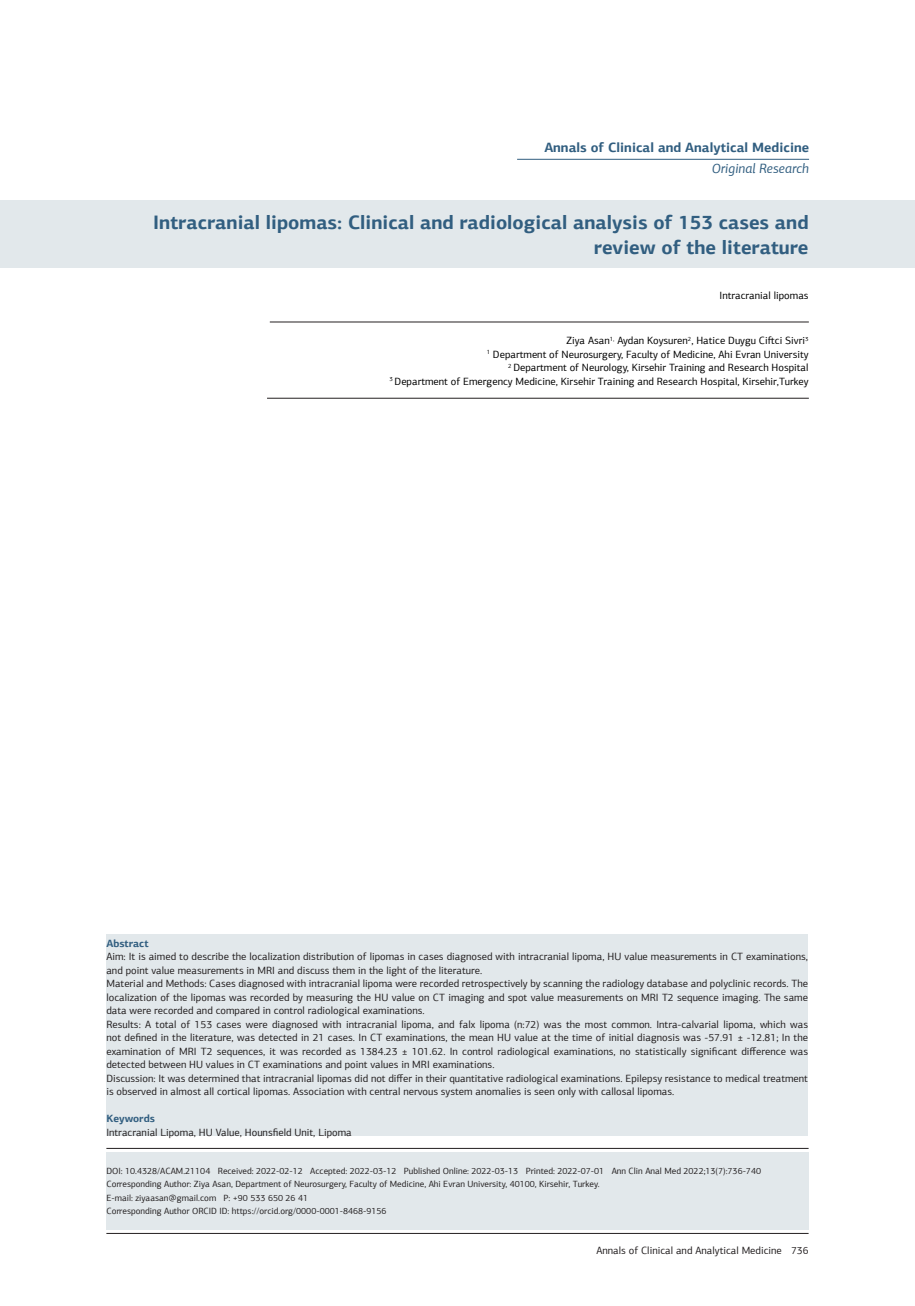
<style>
.page{position:relative;width:915px;height:1306px;background:#fff}
.page>*{position:absolute;margin:0;border:0;box-sizing:border-box;transform-origin:0 0}
.t1{font:700 19.5px/25.5px "PF Agora Sans Pro";color:#315e80;text-align:right}
.t2{font:700 13.5px "PF Agora Sans Pro";color:#315e80}
.t3{font:italic 13.5px "PF Agora Sans Pro";color:#315e80}
.t4{font:10.5px/13.5px "PF Agora Sans Pro";color:#231f20}
.t5{font:10.5px "PF Agora Sans Pro";color:#000}
.t6{font:700 10.5px "PF Agora Sans Pro";color:#315e80}
.t7{font:9px "PF Agora Sans Pro";color:#231f20}
</style>
<div class="page">
<hr style="left:106px;top:1233px;width:702px;height:1px;background:#231f20">
<div style="left:0;top:200px;width:914px;height:68px;background:#e2e8eb"></div>
<hr style="left:106px;top:1148px;width:702px;height:1px;background:#231f20">
<hr style="left:270px;top:322px;width:538px;height:1px;background:#231f20">
<hr style="left:267px;top:398px;width:541px;height:1px;background:#231f20">
<hr style="left:517px;top:159px;width:291px;height:1px;background:#315e80">
<div style="left:106px;top:1151px;width:702px;height:78px;background:#e2e8eb"></div>
<div style="left:106px;top:934px;width:701px;height:201px;background:#e2e8eb"></div>
<p class="t2" style="left:544px;top:139px;width:266px">Annals of Clinical and Analytical Medicine</p>
<p class="t3" style="left:711px;top:160px;width:99px">Original Research</p>
<p class="t1" style="left:153px;top:209px;width:656px">Intracranial lipomas: Clinical and radiological analysis of 153 cases and review of the literature</p>
<p class="t5" style="left:719px;top:289px;width:90px">Intracranial lipomas</p>
<p class="t5" style="left:566px;top:334px;width:243px">Ziya Asan<sup>1,</sup> Aydan Koysuren<sup>2</sup>, Hatice Duygu Ciftci Sivri<sup>3</sup></p>
<p class="t5" style="left:486px;top:348px;width:323px"><sup>1</sup> Department of Neurosurgery, Faculty of Medicine, Ahi Evran University</p>
<p class="t5" style="left:508px;top:361px;width:302px"><sup>2</sup> Department of Neurology, Kirsehir Training and Research Hospital</p>
<p class="t5" style="left:389px;top:375px;width:420px"><sup>3</sup> Department of Emergency Medicine, Kirsehir Training and Research Hospital, Kirsehir,Turkey</p>
<p class="t6" style="left:106px;top:936px;width:44px">Abstract</p>
<p class="t4" style="left:106px;top:949px;width:703px">Aim: It is aimed to describe the localization distribution of lipomas in cases diagnosed with intracranial lipoma, HU value measurements in CT examinations, and point value measurements in MRI and discuss them in the light of the literature.</p>
<p class="t4" style="left:106px;top:976px;width:703px;text-align:justify">Material and Methods: Cases diagnosed with intracranial lipoma were recorded retrospectively by scanning the radiology database and polyclinic records. The localization of the lipomas was recorded by measuring the HU value on CT imaging and spot value measurements on MRI T2 sequence imaging. The same data were recorded and compared in control radiological examinations.</p>
<p class="t4" style="left:106px;top:1017px;width:703px;text-align:justify">Results: A total of 153 cases were diagnosed with intracranial lipoma, and falx lipoma (n:72) was the most common. Intra-calvarial lipoma, which was not defined in the literature, was detected in 21 cases. In CT examinations, the mean HU value at the time of initial diagnosis was -57.91 ± -12.81; In the examination of MRI T2 sequences, it was recorded as 1384.23 ± 101.62. In control radiological examinations, no statistically significant difference was detected between HU values in CT examinations and point values in MRI examinations.</p>
<p class="t4" style="left:106px;top:1071px;width:703px">Discussion: It was determined that intracranial lipomas did not differ in their quantitative radiological examinations. Epilepsy resistance to medical treatment is observed in almost all cortical lipomas. Association with central nervous system anomalies is seen only with callosal lipomas.</p>
<p class="t6" style="left:106px;top:1112px;width:50px">Keywords</p>
<p class="t4" style="left:106px;top:1125px;width:247px">Intracranial Lipoma, HU Value, Hounsfield Unit, Lipoma</p>
<p class="t7" style="left:106px;top:1165px;width:656px">DOI: 10.4328/ACAM.21104 Received: 2022-02-12 Accepted: 2022-03-12 Published Online: 2022-03-13 Printed: 2022-07-01 Ann Clin Anal Med 2022;13(7):736-740</p>
<p class="t7" style="left:106px;top:1178px;width:494px">Corresponding Author: Ziya Asan, Department of Neurosurgery, Faculty of Medicine, Ahi Evran University, 40100, Kirsehir, Turkey.</p>
<p class="t7" style="left:106px;top:1192px;width:203px">E-mail: ziyaasan@gmail.com P: +90 533 650 26 41</p>
<p class="t7" style="left:106px;top:1205px;width:281px">Corresponding Author ORCID ID: https://orcid.org/0000-0001-8468-9156</p>
<p class="t4" style="left:596px;top:1243px;width:213px">Annals of Clinical and Analytical Medicine 736</p>
</div>
